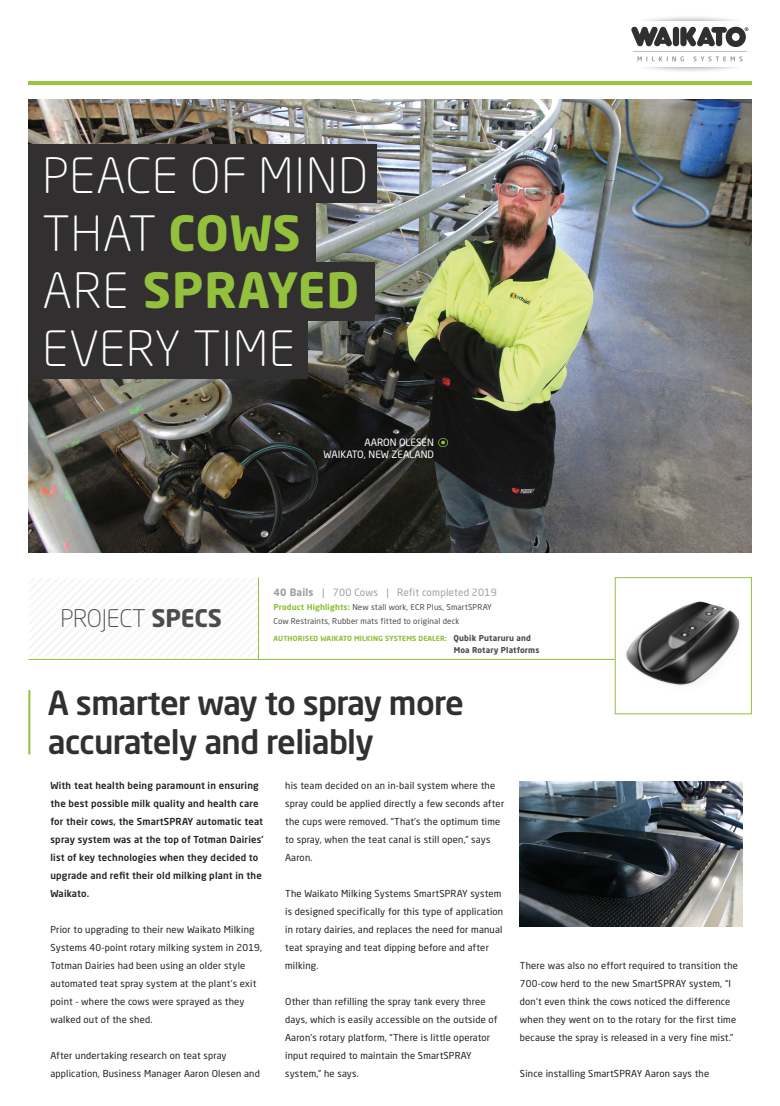
<style>
.page{position:relative;width:780px;height:1106px;background:#fff}
.page>*{position:absolute;margin:0;border:0;box-sizing:border-box;transform-origin:0 0}
.t1{font:300 48px/57.6px "Neo Sans W1 G";letter-spacing:.02em;color:#fff}
.t2{font:500 32.8px/39.3px "Neo Sans W1 G";letter-spacing:-.02em;color:#312f30}
.t3{font:300 24px "Neo Sans W1 G";letter-spacing:-.01em;color:#4b4c4d}
.t4{font:10px "Neo Sans W1 G";letter-spacing:.02em;color:#9d9fa2}
.t5{font:10px/12px "Neo Sans W1 G";color:#fff;text-align:right}
.t6{font:9.5px/18px "Neo Sans W1 G";letter-spacing:.02em;color:#231f20}
.t7{font:500 9.5px/18px "Neo Sans W1 G";letter-spacing:.02em;color:#231f20}
.t8{font:8px "Neo Sans W1 G";letter-spacing:.02em;color:#4b4c4d}
.t9{font:700 8px "Neo Sans W1 G";letter-spacing:.02em;color:#4b4c4d}
.t10{font:700 7px "Neo Sans W1 G";letter-spacing:.02em;color:#93c03d}
.s1{font-weight:700;color:#93c03d}
.s2{font-weight:700}
.s3{font-size:8px;color:#4b4c4d}
</style>
<div class="page">
<div style="left:633px;top:15px;width:113px;height:27px;background:#231f20;opacity:.6"></div>
<div style="left:633px;top:46px;width:113px;height:28px;background:#231f20;opacity:.6"></div>
<div style="left:628px;top:21px;width:123px;height:46px;background:#fff"></div>
<div style="left:672px;top:27px;width:7px;height:19px;background:#312f30;border-radius:3px"></div>
<svg style="left:631px;top:26px;width:41px;height:21px"></svg>
<svg style="left:680px;top:26px;width:68px;height:21px"></svg>
<hr style="left:633px;top:51px;width:113px;height:1px;background:#bcbdc0">
<svg style="left:637px;top:56px;width:105px;height:5px"></svg>
<img style="left:28px;top:99px;width:723px;height:454px">
<img style="left:520px;top:782px;width:222px;height:144px">
<svg style="left:438px;top:438px;width:10px;height:9px"></svg>
<div style="left:28px;top:203px;width:288px;height:59px;background:#312f30"></div>
<div style="left:28px;top:262px;width:346px;height:58px;background:#312f30"></div>
<div style="left:28px;top:145px;width:349px;height:58px;background:#312f30"></div>
<div style="left:28px;top:320px;width:280px;height:58px;background:#312f30"></div>
<hr style="left:28px;top:690px;width:2px;height:64px;background:#93c03d">
<svg style="left:33px;top:582px;width:225px;height:77px"></svg>
<hr style="left:28px;top:659px;width:587px;height:1px;background:#93c03d">
<hr style="left:258px;top:577px;width:1px;height:82px;background:#93c03d">
<div style="left:615px;top:577px;width:136px;height:137px;border:1px solid #93c03d"></div>
<hr style="left:28px;top:81px;width:723px;height:4px;background:#98c345">
<img style="left:616px;top:596px;width:135px;height:99px">
<h1 class="t1" style="left:43px;top:146px;width:327px">PEACE OF MIND<br>THAT <span class="s1">COWS<br></span>ARE <span class="s1">SPRAYED<br></span>EVERY TIME</h1>
<p class="t5" style="left:323px;top:436px;width:112px">AARON OLESEN<br>WAIKATO, NEW ZEALAND</p>
<p class="t4" style="left:273px;top:586px;width:225px"><span class="s2">40 Bails</span> | 700 Cows | Refit completed 2019</p>
<p class="t8" style="left:273px;top:601px;width:220px"><span class="s1">Product Highlights:</span> New stall work, ECR Plus, SmartSPRAY</p>
<h3 class="t3" style="left:60px;top:603px;width:163px">PROJECT <span class="s2">SPECS</span></h3>
<p class="t8" style="left:273px;top:615px;width:187px">Cow Restraints, Rubber mats fitted to original deck</p>
<p class="t10" style="left:273px;top:633px;width:259px">AUTHORISED WAIKATO MILKING SYSTEMS DEALER: <span class="s3">Qubik Putaruru and</span></p>
<p class="t9" style="left:453px;top:644px;width:87px">Moa Rotary Platforms</p>
<h2 class="t2" style="left:48px;top:682px;width:417px">A smarter way to spray more accurately and reliably</h2>
<p class="t7" style="left:50px;top:776px;width:215px">With teat health being paramount in ensuring the best possible milk quality and health care for their cows, the SmartSPRAY automatic teat spray system was at the top of Totman Dairies’ list of key technologies when they decided to upgrade and refit their old milking plant in the Waikato.</p>
<p class="t6" style="left:50px;top:920px;width:213px">Prior to upgrading to their new Waikato Milking Systems 40-point rotary milking system in 2019, Totman Dairies had been using an older style automated teat spray system at the plant’s exit point - where the cows were sprayed as they walked out of the shed.</p>
<p class="t6" style="left:50px;top:1046px;width:211px">After undertaking research on teat spray application, Business Manager Aaron Olesen and</p>
<p class="t6" style="left:285px;top:776px;width:220px">his team decided on an in-bail system where the spray could be applied directly a few seconds after the cups were removed. “That’s the optimum time to spray, when the teat canal is still open,” says Aaron.</p>
<p class="t6" style="left:285px;top:884px;width:219px">The Waikato Milking Systems SmartSPRAY system is designed specifically for this type of application in rotary dairies, and replaces the need for manual teat spraying and teat dipping before and after milking.</p>
<p class="t6" style="left:285px;top:992px;width:214px">Other than refilling the spray tank every three days, which is easily accessible on the outside of Aaron’s rotary platform, “There is little operator input required to maintain the SmartSPRAY system,” he says.</p>
<p class="t6" style="left:520px;top:956px;width:219px">There was also no effort required to transition the 700-cow herd to the new SmartSPRAY system, “I don’t even think the cows noticed the difference when they went on to the rotary for the first time because the spray is released in a very fine mist.”</p>
<p class="t6" style="left:520px;top:1064px;width:191px">Since installing SmartSPRAY Aaron says the</p>
</div>
